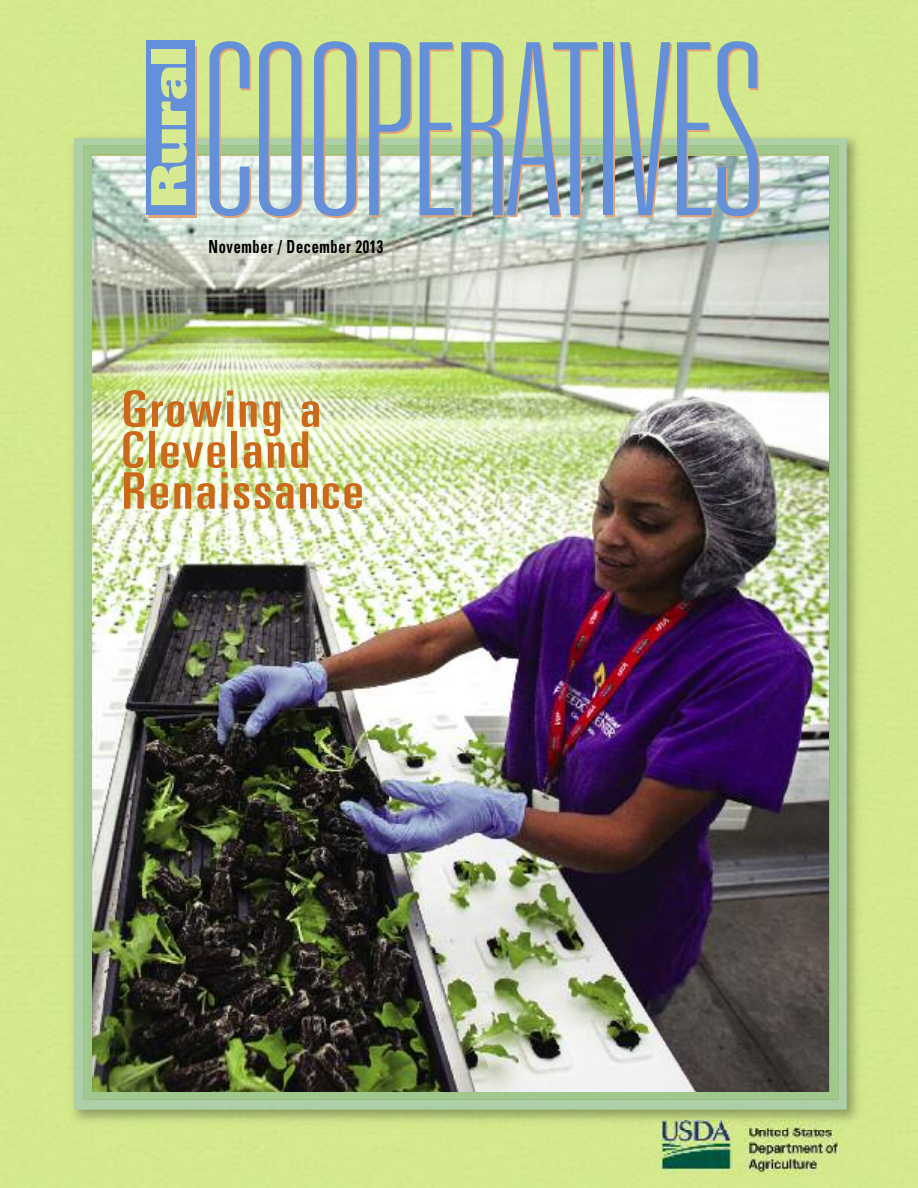
<style>
.page{position:relative;width:918px;height:1188px;background:#d5ea8d}
.page>*{position:absolute;margin:0;border:0;box-sizing:border-box;transform-origin:0 0}
.t1{font:100 ultra-condensed 239.55px "Univers";letter-spacing:-.01em;color:#6390d9}
.t2{font:ultra-condensed 50.4px/41px "Univers";letter-spacing:.035em;color:#cb681a;scale:1.26 1}
.t3{font:900 48.45px "Univers";letter-spacing:-.005em;color:#d7ea92;scale:1.2 1}
.t4{font:700 condensed 18px "Univers";letter-spacing:.045em;color:#000;scale:.8 1}
</style>
<div class="page">
<img style="left:67px;top:132px;width:800px;height:997px">
<img style="left:74px;top:138px;width:773px;height:972px">
<img style="left:92px;top:156px;width:737px;height:936px">
<div style="left:149px;top:46px;width:48px;height:172px;background:linear-gradient(to right,#e0a476,#e0a476)"></div>
<div style="left:146px;top:41px;width:48px;height:174px;background:#6390d9"></div>
<img style="left:661px;top:1120px;width:184px;height:54px">
<p class="t3" style="left:151px;top:208px;width:135px;rotate:-90deg">Rural</p>
<h1 class="t1" style="left:205px;top:42px;width:560px">COOPERATIVES</h1>
<p class="t4" style="left:209px;top:240px;width:220px">November / December 2013</p>
<p class="t2" style="left:122px;top:393px;width:194px">Growing a<br>Cleveland<br>Renaissance</p>
</div>
